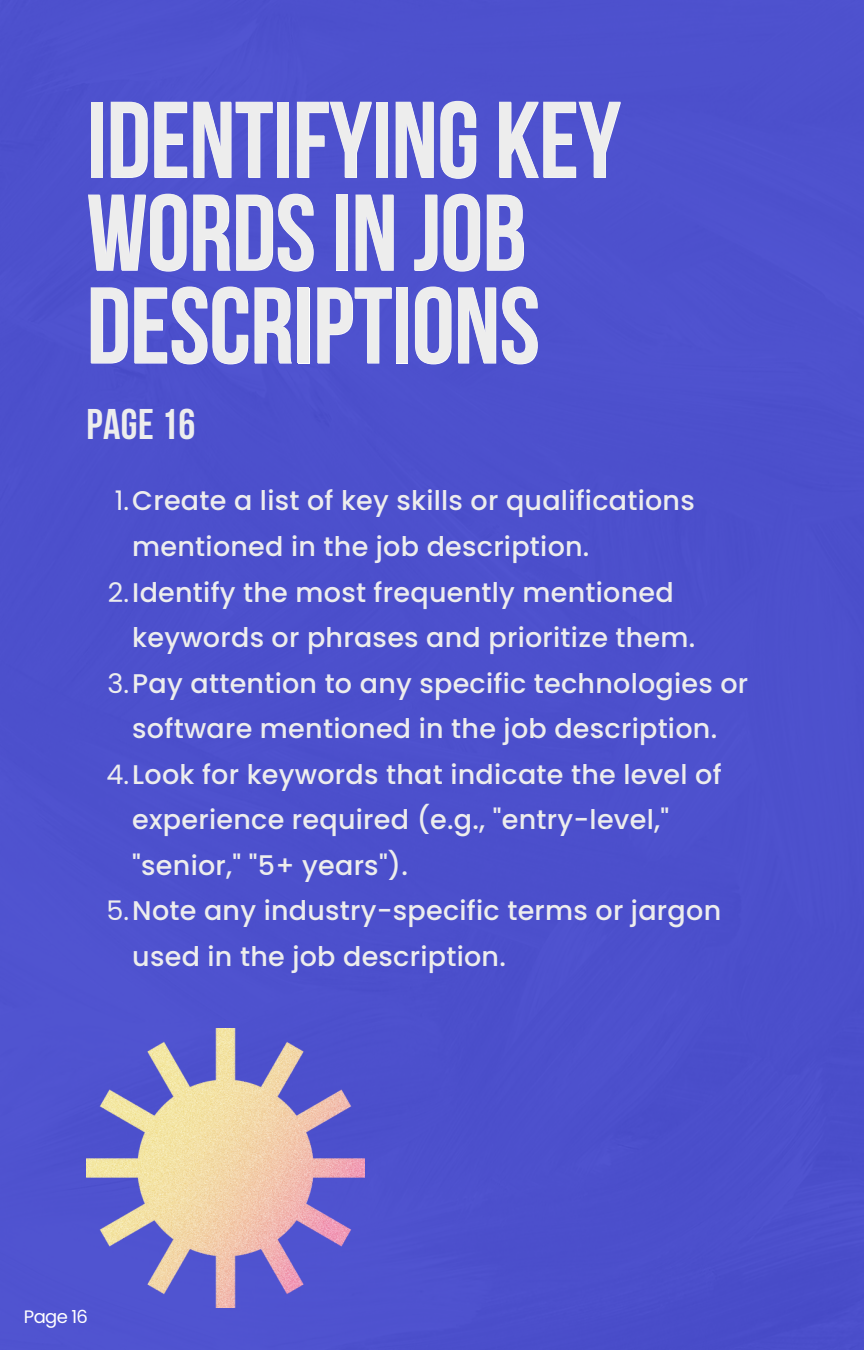
<style>
.page{position:relative;width:864px;height:1350px;background:#4d50cd}
.page>*{position:absolute;margin:0;border:0;box-sizing:border-box;transform-origin:0 0}
.t1{font:700 108px "Bebas Neue";letter-spacing:-.005em;color:#ededed}
.t2{font:700 42.75px "Bebas Neue";letter-spacing:.01em;color:#ededed}
.t3{font:500 27px/45.4px "Poppins";letter-spacing:.01em;color:#ededed}
.t4{font:18px "Poppins";letter-spacing:-.035em;color:#fff}
.s1{font-weight:400}
</style>
<div class="page">
<img style="left:86px;top:1029px;width:279px;height:278px">
<p class="t1" style="left:86px;top:96px;width:536px">IDENTIFYING KEY</p>
<p class="t1" style="left:86px;top:189px;width:441px">WORDSIN JOB</p>
<p class="t1" style="left:86px;top:282px;width:455px">DESCRIPTIONS</p>
<h2 class="t2" style="left:86px;top:407px;width:111px">Page 16</h2>
<h2 class="t3" style="left:132px;top:478px;width:564px;text-indent:-18px"><span class="s1">1.</span>Create a list of key skills or qualifications mentioned in the job description.</h2>
<p class="t3" style="left:132px;top:569px;width:565px;text-indent:-24px"><span class="s1">2.</span>Identify the most frequently mentioned keywords or phrases and prioritize them.</p>
<p class="t3" style="left:107px;top:660px;width:642px;text-align:center"><span class="s1">3.</span>Pay attention to any specific technologies or software mentioned in the job description.</p>
<p class="t3" style="left:132px;top:752px;width:591px;text-indent:-26px"><span class="s1">4.</span>Look for keywords that indicate the level of experience required (e.g., "entry-level," "senior," "5+ years").</p>
<p class="t3" style="left:132px;top:888px;width:590px;text-indent:-26px"><span class="s1">5.</span>Note any industry-specific terms or jargon used in the job description.</p>
<p class="t4" style="left:24px;top:1304px;width:66px">Page 16</p>
</div>
